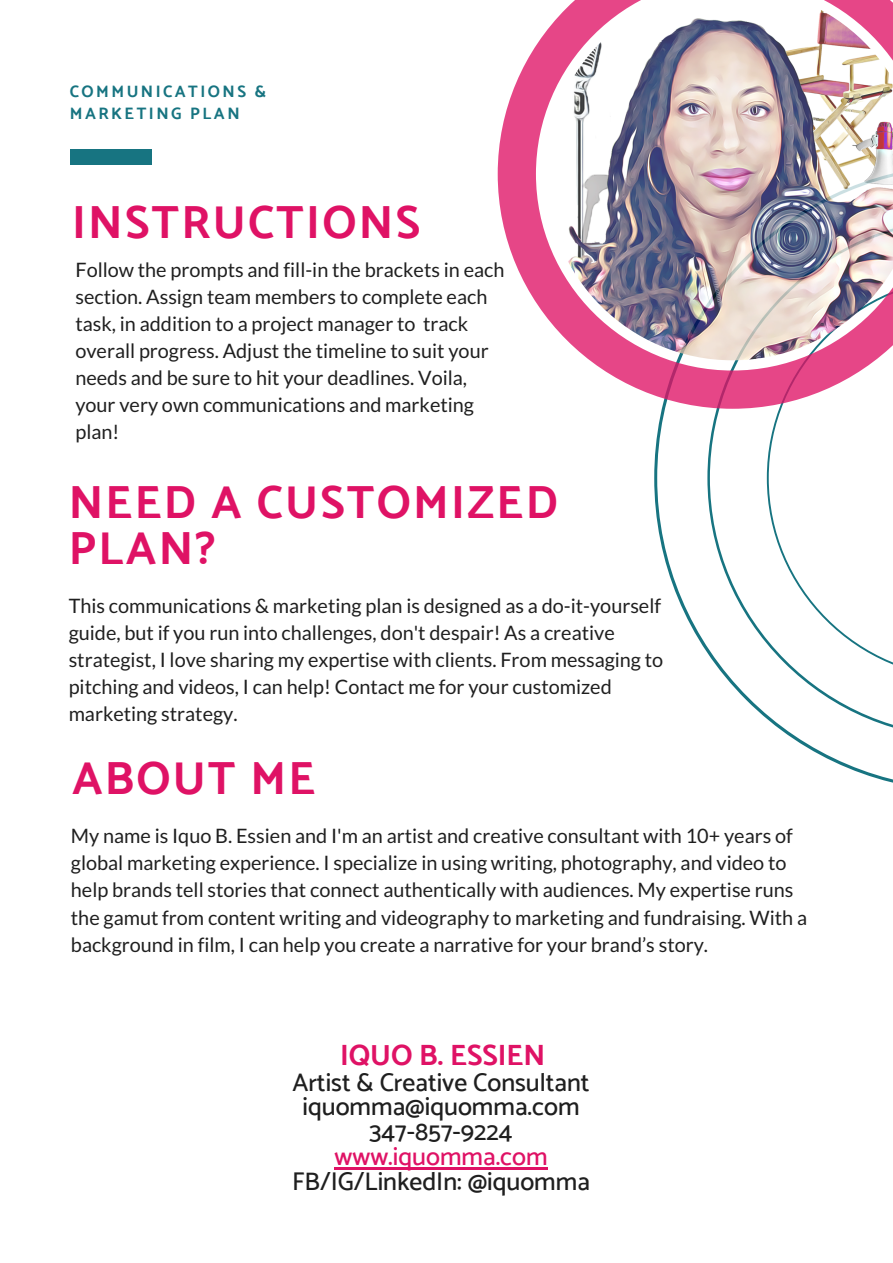
<style>
.page{position:relative;width:893px;height:1263px;background:#fff}
.page>*{position:absolute;margin:0;border:0;box-sizing:border-box;transform-origin:0 0}
.t1{font:700 46.35px/46.2px "Catamaran";letter-spacing:.05em;color:#df1265}
.t2{font:700 29.25px "Catamaran";color:#df1265}
.t3{font:500 25.65px/24.8px "Catamaran";color:#1f1f1f;text-align:center}
.t4{font:500 25.65px "Catamaran";color:#df1265}
.t5{font:19.8px/27px "Lato";color:#1f1f1f}
.t6{font:700 16.5px/22.5px "Catamaran";letter-spacing:.15em;color:#177481}
</style>
<div class="page">
<svg style="left:654px;top:409px;width:239px;height:374px"></svg>
<div style="left:71px;top:149px;width:81px;height:15px;background:#177481"></div>
<img style="left:498px;top:0;width:395px;height:409px">
<svg style="left:334px;top:1167px;width:106px;height:2px"></svg>
<hr style="left:440px;top:1167px;width:21px;height:2px;background:#df1265">
<hr style="left:461px;top:1167px;width:22px;height:2px;background:#df1265">
<svg style="left:483px;top:1167px;width:43px;height:2px"></svg>
<hr style="left:526px;top:1167px;width:22px;height:2px;background:#df1265">
<p class="t6" style="left:70px;top:80px;width:198px">COMMUNICATIONS &amp;<br>MARKETING PLAN</p>
<h1 class="t1" style="left:72px;top:199px;width:350px">INSTRUCTIONS</h1>
<p class="t5" style="left:75px;top:256px;width:430px">Follow the prompts and fill-in the brackets in each section. Assign team members to complete each task, in addition to a project manager to track overall progress. Adjust the timeline to suit your needs and be sure to hit your deadlines. Voila, your very own communications and marketing plan!</p>
<h1 class="t1" style="left:69px;top:479px;width:491px">NEED A CUSTOMIZED<br>PLAN?</h1>
<p class="t5" style="left:69px;top:591px;width:596px">This communications &amp; marketing plan is designed as a do-it-yourself guide, but if you run into challenges, don't despair! As a creative strategist, I love sharing my expertise with clients. From messaging to pitching and videos, I can help! Contact me for your customized marketing strategy.</p>
<h1 class="t1" style="left:72px;top:754px;width:245px">ABOUT ME</h1>
<p class="t5" style="left:71px;top:822px;width:738px">My name is Iquo B. Essien and I'm an artist and creative consultant with 10+ years of global marketing experience. I specialize in using writing, photography, and video to help brands tell stories that connect authentically with audiences. My expertise runs the gamut from content writing and videography to marketing and fundraising. With a background in film, I can help you create a narrative for your brand’s story.</p>
<h2 class="t2" style="left:340px;top:1038px;width:207px">IQUO B. ESSIEN</h2>
<p class="t3" style="left:292px;top:1069px;width:299px">Artist &amp; Creative Consultant iquomma@iquomma.com<br>347-857-9224</p>
<p class="t4" style="left:334px;top:1141px;width:215px">www.iquomma.com</p>
<p class="t3" style="left:292px;top:1168px;width:299px">FB/IG/LinkedIn: @iquomma</p>
</div>
